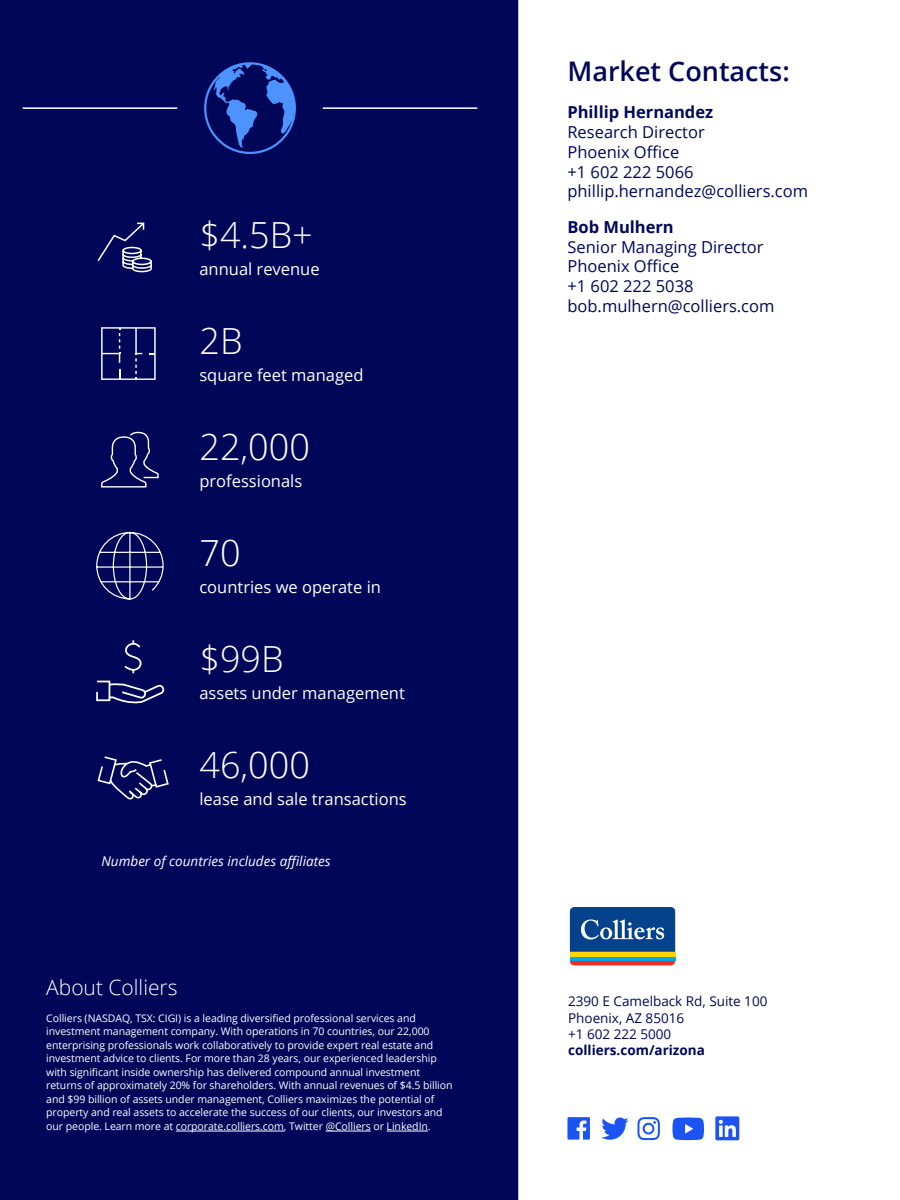
<style>
.page{position:relative;width:900px;height:1200px;background:#fff}
.page>*{position:absolute;margin:0;border:0;box-sizing:border-box;transform-origin:0 0}
.t1{font:300 36px "Open Sans";color:#fff}
.t2{font:600 27px "Open Sans";color:#000759}
.t3{font:300 21px "Open Sans";color:#fff}
.t4{font:16.5px "Open Sans";color:#000759}
.t5{font:16.5px "Open Sans";color:#fff}
.t6{font:700 16.5px "Open Sans";color:#000759}
.t7{font:13.5px "Open Sans";color:#000759}
.TableText_-_Open_Sans_7_5pt{font:italic 13.5px "Open Sans";color:#fff}
.t8{font:700 13.5px "Open Sans";color:#000759}
.t9{font:10.5px/13.5px "Open Sans";letter-spacing:-.005em;color:#fff}
</style>
<div class="page">
<div style="left:0;top:0;width:518px;height:1200px;background:#000759"></div>
<svg style="left:672px;top:1117px;width:32px;height:23px"></svg>
<svg style="left:601px;top:1117px;width:28px;height:23px"></svg>
<svg style="left:715px;top:1116px;width:24px;height:24px"></svg>
<svg style="left:637px;top:1117px;width:23px;height:23px"></svg>
<svg style="left:567px;top:1117px;width:23px;height:23px"></svg>
<svg style="left:96px;top:221px;width:57px;height:52px;background:#232970"></svg>
<svg style="left:101px;top:327px;width:55px;height:53px;background:#272d72"></svg>
<svg style="left:100px;top:431px;width:59px;height:57px;background:#1b216a"></svg>
<svg style="left:96px;top:531px;width:68px;height:70px;background:#252b71"></svg>
<svg style="left:95px;top:639px;width:71px;height:66px;background:#181f69"></svg>
<svg style="left:97px;top:755px;width:73px;height:46px;background:#242a70"></svg>
<svg style="left:204px;top:62px;width:92px;height:92px;background:#17318b"></svg>
<hr style="left:23px;top:107px;width:154px;height:2px;background:#fff">
<hr style="left:323px;top:107px;width:154px;height:2px;background:#fff">
<svg style="left:568px;top:905px;width:109px;height:62px"></svg>
<div style="left:570px;top:956px;width:105px;height:5px;background:#00a8e4"></div>
<hr style="left:570px;top:952px;width:105px;height:4px;background:#fed503">
<svg style="left:570px;top:961px;width:105px;height:4px"></svg>
<svg style="left:570px;top:907px;width:105px;height:45px;background:#215798"></svg>
<hr style="left:176px;top:1131px;width:108px;height:1px;background:#fff">
<hr style="left:326px;top:1131px;width:45px;height:1px;background:#fff">
<hr style="left:387px;top:1131px;width:41px;height:1px;background:#fff">
<p class="t1" style="left:199px;top:210px;width:115px">$4.5B+</p>
<p class="t5" style="left:199px;top:257px;width:122px">annual revenue</p>
<p class="t1" style="left:199px;top:316px;width:45px">2B</p>
<p class="t5" style="left:199px;top:364px;width:166px">square feet managed</p>
<p class="t1" style="left:199px;top:422px;width:112px">22,000</p>
<p class="t5" style="left:199px;top:470px;width:104px">professionals</p>
<p class="t1" style="left:199px;top:528px;width:43px">70</p>
<p class="t5" style="left:199px;top:576px;width:183px">countries we operate in</p>
<p class="t1" style="left:199px;top:634px;width:86px">$99B</p>
<p class="t5" style="left:199px;top:682px;width:207px">assets under management</p>
<p class="t1" style="left:199px;top:740px;width:112px">46,000</p>
<p class="t5" style="left:199px;top:788px;width:209px">lease and sale transactions</p>
<p class="TableText_-_Open_Sans_7_5pt" style="left:102px;top:852px;width:231px">Number of countries includes affiliates</p>
<p class="t3" style="left:46px;top:973px;width:133px">About Colliers</p>
<p class="t9" style="left:46px;top:1011px;width:408px">Colliers (NASDAQ, TSX: CIGI) is a leading diversified professional services and investment management company. With operations in 70 countries, our 22,000 enterprising professionals work collaboratively to provide expert real estate and investment advice to clients. For more than 28 years, our experienced leadership with significant inside ownership has delivered compound annual investment returns of approximately 20% for shareholders. With annual revenues of $4.5 billion and $99 billion of assets under management, Colliers maximizes the potential of property and real assets to accelerate the success of our clients, our investors and our people. Learn more at corporate.colliers.com, Twitter @Colliers or LinkedIn.</p>
<p class="t2" style="left:567px;top:52px;width:224px">Market Contacts:</p>
<p class="t6" style="left:567px;top:101px;width:147px">Phillip Hernandez</p>
<p class="t4" style="left:567px;top:121px;width:139px">Research Director</p>
<p class="t4" style="left:567px;top:141px;width:113px">Phoenix Office</p>
<p class="t4" style="left:567px;top:160px;width:128px">+1 602 222 5066</p>
<p class="t4" style="left:567px;top:180px;width:242px">phillip.hernandez@colliers.com</p>
<p class="t6" style="left:567px;top:215px;width:108px">Bob Mulhern</p>
<p class="t4" style="left:567px;top:235px;width:198px">Senior Managing Director</p>
<p class="t4" style="left:567px;top:255px;width:113px">Phoenix Office</p>
<p class="t4" style="left:567px;top:275px;width:128px">+1 602 222 5038</p>
<p class="t4" style="left:567px;top:295px;width:209px">bob.mulhern@colliers.com</p>
<p class="t7" style="left:568px;top:992px;width:201px">2390 E Camelback Rd, Suite 100</p>
<p class="t7" style="left:568px;top:1009px;width:118px">Phoenix, AZ 85016</p>
<p class="t7" style="left:568px;top:1025px;width:105px">+1 602 222 5000</p>
<p class="t8" style="left:568px;top:1041px;width:138px">colliers.com/arizona</p>
</div>
